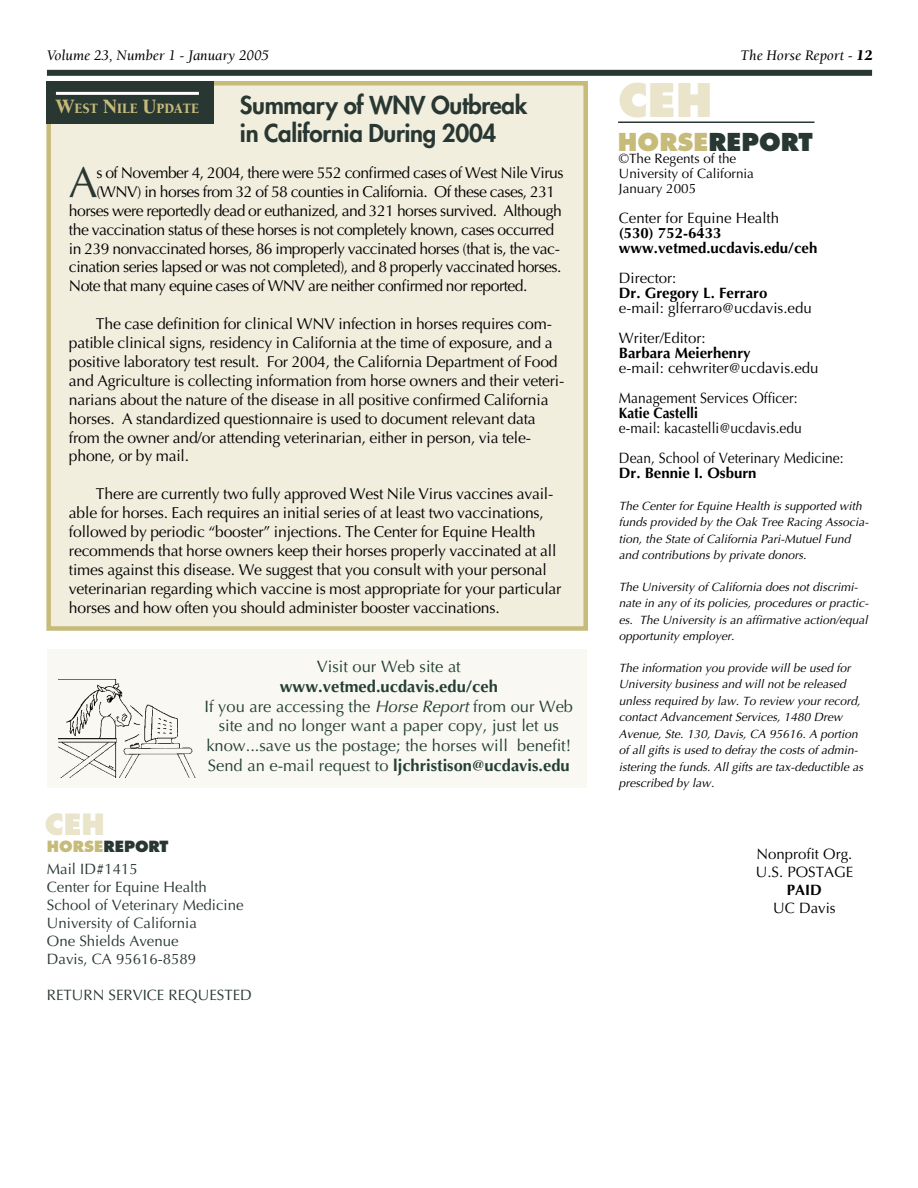
<style>
.page{position:relative;width:918px;height:1188px;background:#fff}
.page>*{position:absolute;margin:0;border:0;box-sizing:border-box;transform-origin:0 0}
.running_head{font:800 45px "Futura";color:#e9e4ca}
.Body_no_Indent{font:43.35px "Optima";color:#293733}
.running_head-2{font:800 28.5px "Futura";color:#e9e4ca}
.Body_no_Indent-2{font:800 24px "Futura";letter-spacing:-.015em;color:#293733}
.t1{font:800 24px "Futura";color:#293733}
.t2{font:16.5px/19.8px "Optima";color:#243f36;text-align:center}
.t3{font:700 16.5px "Optima";color:#243f36}
.Body_with_indent{font:15.75px/18.9px "Optima";letter-spacing:-.015em;color:#000}
.Body_no_Indent-3{font:15.75px "Optima";letter-spacing:-.035em;color:#000}
.t4{font:15px "Optima";color:#293733}
.t5{font:15px "Optima";color:#000}
.t6{font:700 15px "Optima";color:#000}
.t7{font:15px "Optima";color:#000;scale:.92 1}
.t8{font:italic 15px "Berkeley";color:#000}
.t9{font:700 15px "Optima";color:#000;scale:.92 1}
.t10{font:800 15px "Futura";color:#293733}
.running_head-3{font:900 14.7px "Berkeley";color:#c7bb7a;scale:.9 1}
.t11{font:13.5px "Optima";color:#000}
.t12{font:italic 12px/16.5px "Optima";color:#000}
.s1{font-weight:900}
.s2{font-size:21px}
.s3{font-style:italic}
.s4{font-weight:700}
.s5{color:#c7bb7a}
</style>
<div class="page">
<div style="left:47px;top:70px;width:825px;height:6px;background:#293733"></div>
<div style="left:47px;top:649px;width:540px;height:139px;background:#f9f8f2"></div>
<img style="left:58px;top:680px;width:137px;height:97px">
<hr style="left:618px;top:121px;width:196px;height:2px;background:#293733">
<div style="left:49px;top:83px;width:537px;height:545px;background:#f1eede"></div>
<div style="left:46px;top:81px;width:542px;height:550px;border:4px solid #c7bb7a"></div>
<div style="left:46px;top:81px;width:167px;height:42px;background:#293733"></div>
<hr style="left:56px;top:92px;width:143px;height:3px;background:#fff">
<p class="t8" style="left:47px;top:47px;width:224px">Volume 23, Number 1 - January 2005</p>
<p class="t8" style="left:740px;top:47px;width:134px">The Horse Report - <span class="s1">12</span></p>
<p class="running_head-3" style="left:56px;top:101px;width:160px"><span class="s2">W</span>EST <span class="s2">N</span>ILE <span class="s2">U</span>PDATE</p>
<p class="Body_no_Indent-2" style="left:240px;top:89px;width:289px">Summary of WNV Outbreak</p>
<p class="Body_no_Indent-2" style="left:240px;top:118px;width:258px">in California During 2004</p>
<p class="Body_no_Indent" style="left:69px;top:157px;width:30px">A</p>
<p class="Body_no_Indent-3" style="left:96px;top:164px;width:469px">s of November 4, 2004, there were 552 confirmed cases of West Nile Virus</p>
<p class="Body_no_Indent-3" style="left:96px;top:182px;width:460px">(WNV) in horses from 32 of 58 counties in California. Of these cases, 231</p>
<p class="Body_no_Indent-3" style="left:69px;top:201px;width:494px">horses were reportedly dead or euthanized, and 321 horses survived. Although</p>
<p class="Body_no_Indent-3" style="left:69px;top:220px;width:487px">the vaccination status of these horses is not completely known, cases occurred</p>
<p class="Body_no_Indent-3" style="left:69px;top:239px;width:493px">in 239 nonvaccinated horses, 86 improperly vaccinated horses (that is, the vac-</p>
<p class="Body_no_Indent-3" style="left:69px;top:258px;width:494px">cination series lapsed or was not completed), and 8 properly vaccinated horses.</p>
<p class="Body_no_Indent-3" style="left:69px;top:277px;width:460px">Note that many equine cases of WNV are neither confirmed nor reported.</p>
<p class="Body_with_indent" style="left:69px;top:315px;width:497px;text-indent:27px">The case definition for clinical WNV infection in horses requires com&shy;patible clinical signs, residency in California at the time of exposure, and a positive laboratory test result. For 2004, the California Department of Food and Agriculture is collecting information from horse owners and their veteri&shy;narians about the nature of the disease in all positive confirmed California horses. A standardized questionnaire is used to document relevant data from the owner and/or attending veterinarian, either in person, via tele&shy;phone, or by mail.</p>
<p class="Body_with_indent" style="left:69px;top:485px;width:494px;text-indent:27px">There are currently two fully approved West Nile Virus vaccines avail&shy;able for horses. Each requires an initial series of at least two vaccinations, followed by periodic “booster” injections. The Center for Equine Health recommends that horse owners keep their horses properly vaccinated at all times against this disease. We suggest that you consult with your personal veterinarian regarding which vaccine is most appropriate for your particular horses and how often you should administer booster vaccinations.</p>
<p class="running_head-2" style="left:45px;top:807px;width:61px">CEH</p>
<p class="t2" style="left:317px;top:657px;width:145px">Visit our Web site at</p>
<p class="t3" style="left:280px;top:677px;width:220px">www.vetmed.ucdavis.edu/ceh</p>
<p class="t2" style="left:205px;top:696px;width:370px">If you are accessing the <span class="s3">Horse Report</span> from our Web site and no longer want a paper copy, just let us know...save us the postage; the horses will benefit!<br>Send an e-mail request to <span class="s4">ljchristison@ucdavis.edu</span></p>
<p class="t10" style="left:47px;top:837px;width:123px"><span class="s5">HORSE</span>REPORT</p>
<p class="t4" style="left:47px;top:860px;width:92px">Mail ID#1415</p>
<p class="t4" style="left:47px;top:878px;width:162px">Center for Equine Health</p>
<p class="t4" style="left:47px;top:896px;width:198px">School of Veterinary Medicine</p>
<p class="t4" style="left:47px;top:914px;width:152px">University of California</p>
<p class="t4" style="left:47px;top:932px;width:133px">One Shields Avenue</p>
<p class="t4" style="left:47px;top:950px;width:151px">Davis, CA 95616-8589</p>
<p class="t4" style="left:47px;top:986px;width:207px">RETURN SERVICE REQUESTED</p>
<p class="running_head" style="left:618px;top:72px;width:96px">CEH</p>
<p class="t1" style="left:618px;top:127px;width:196px"><span class="s5">HORSE</span>REPORT</p>
<p class="t11" style="left:619px;top:151px;width:119px">©The Regents of the</p>
<p class="t11" style="left:619px;top:166px;width:137px">University of California</p>
<p class="t11" style="left:619px;top:181px;width:79px">January 2005</p>
<p class="t5" style="left:619px;top:209px;width:162px">Center for Equine Health</p>
<p class="t6" style="left:619px;top:224px;width:104px">(530) 752-6433</p>
<p class="t6" style="left:619px;top:239px;width:200px">www.vetmed.ucdavis.edu/ceh</p>
<p class="t5" style="left:619px;top:269px;width:59px">Director:</p>
<p class="t6" style="left:619px;top:284px;width:150px">Dr. Gregory L. Ferraro</p>
<p class="t5" style="left:619px;top:299px;width:194px">e-mail: glferraro@ucdavis.edu</p>
<p class="t5" style="left:619px;top:329px;width:88px">Writer/Editor:</p>
<p class="t6" style="left:619px;top:344px;width:133px">Barbara Meierhenry</p>
<p class="t5" style="left:619px;top:359px;width:201px">e-mail: cehwriter@ucdavis.edu</p>
<p class="t7" style="left:619px;top:389px;width:196px">Management Services Officer:</p>
<p class="t9" style="left:619px;top:404px;width:87px">Katie Castelli</p>
<p class="t7" style="left:619px;top:419px;width:200px">e-mail: kacastelli@ucdavis.edu</p>
<p class="t7" style="left:619px;top:449px;width:246px">Dean, School of Veterinary Medicine:</p>
<p class="t6" style="left:619px;top:464px;width:139px">Dr. Bennie I. Osburn</p>
<p class="t12" style="left:619px;top:498px;width:250px">The Center for Equine Health is supported with funds provided by the Oak Tree Racing Associa&shy;tion, the State of California Pari-Mutuel Fund and contributions by private donors.</p>
<p class="t12" style="left:619px;top:579px;width:250px">The University of California does not discrimi&shy;nate in any of its policies, procedures or practic&shy;es. The University is an affirmative action/equal opportunity employer.</p>
<p class="t12" style="left:619px;top:660px;width:246px">The information you provide will be used for University business and will not be released unless required by law. To review your record, contact Advancement Services, 1480 Drew Avenue, Ste. 130, Davis, CA 95616. A portion of all gifts is used to defray the costs of admin&shy;istering the funds. All gifts are tax-deductible as prescribed by law.</p>
<p class="t5" style="left:757px;top:845px;width:97px">Nonprofit Org.</p>
<p class="t5" style="left:756px;top:863px;width:99px">U.S. POSTAGE</p>
<p class="t6" style="left:787px;top:881px;width:37px">PAID</p>
<p class="t5" style="left:773px;top:899px;width:64px">UC Davis</p>
</div>
